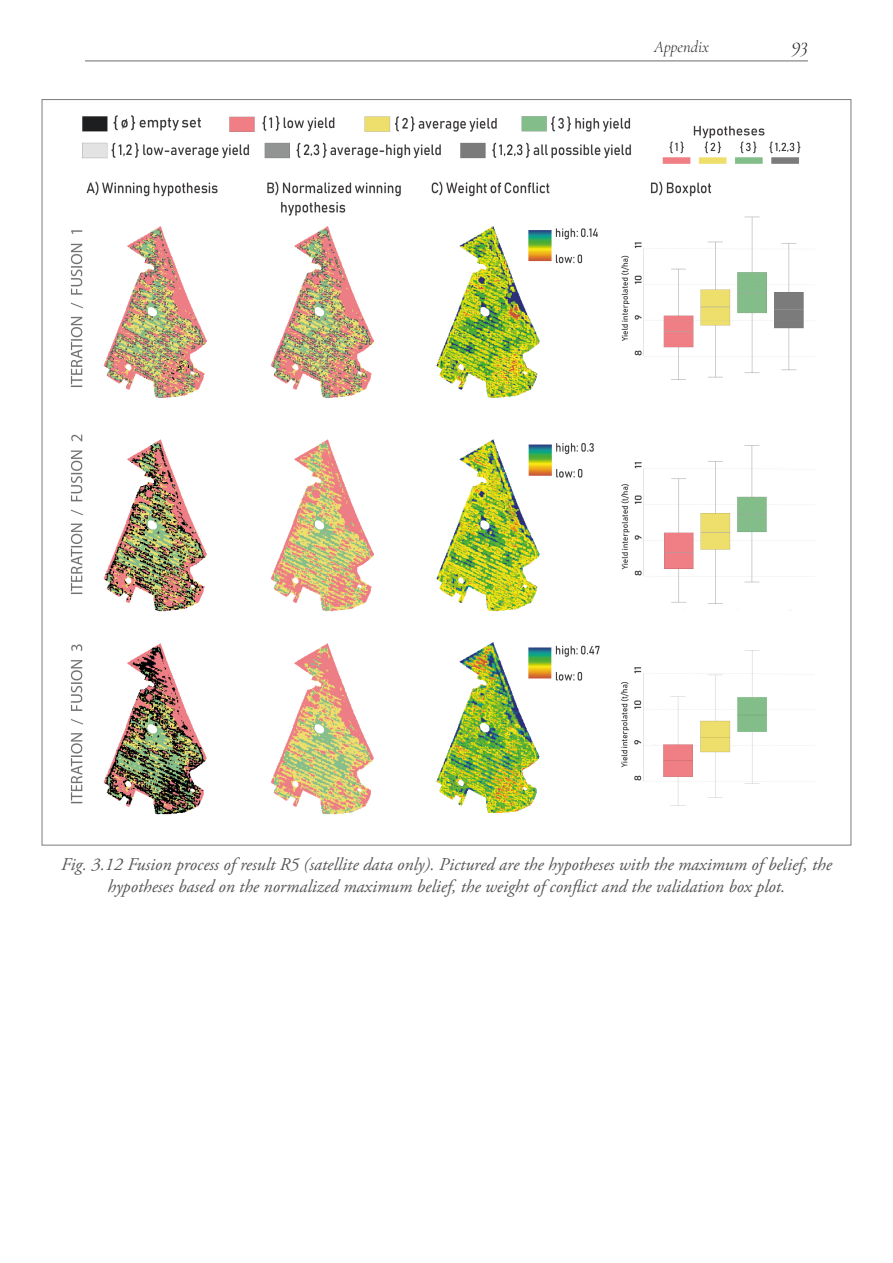
<style>
.page{position:relative;width:893px;height:1263px;background:#fff}
.page>*{position:absolute;margin:0;border:0;box-sizing:border-box;transform-origin:0 0}
.t1{font:italic 300 21px "Cormorant Garamond";color:#1d1e1f}
.t2{font:italic 18px/22.5px "Adobe Garamond Pro";color:#575758;text-align:center}
.t3{font:italic 300 16.5px "Cormorant Garamond";color:#1d1e1f}
</style>
<div class="page">
<hr style="left:85px;top:60px;width:723px;height:1px;background:#7c7c7d">
<img style="left:71px;top:115px;width:737px;height:700px">
<p class="t3" style="left:654px;top:38px;width:56px">Appendix</p>
<p class="t1" style="left:792px;top:32px;width:17px">93</p>
<p class="t2" style="left:61px;top:853px;width:772px">Fig. 3.12 Fusion process of result R5 (satellite data only). Pictured are the hypotheses with the maximum of belief, the hypotheses based on the normalized maximum belief, the weight of conflict and the validation box plot.</p>
</div>
